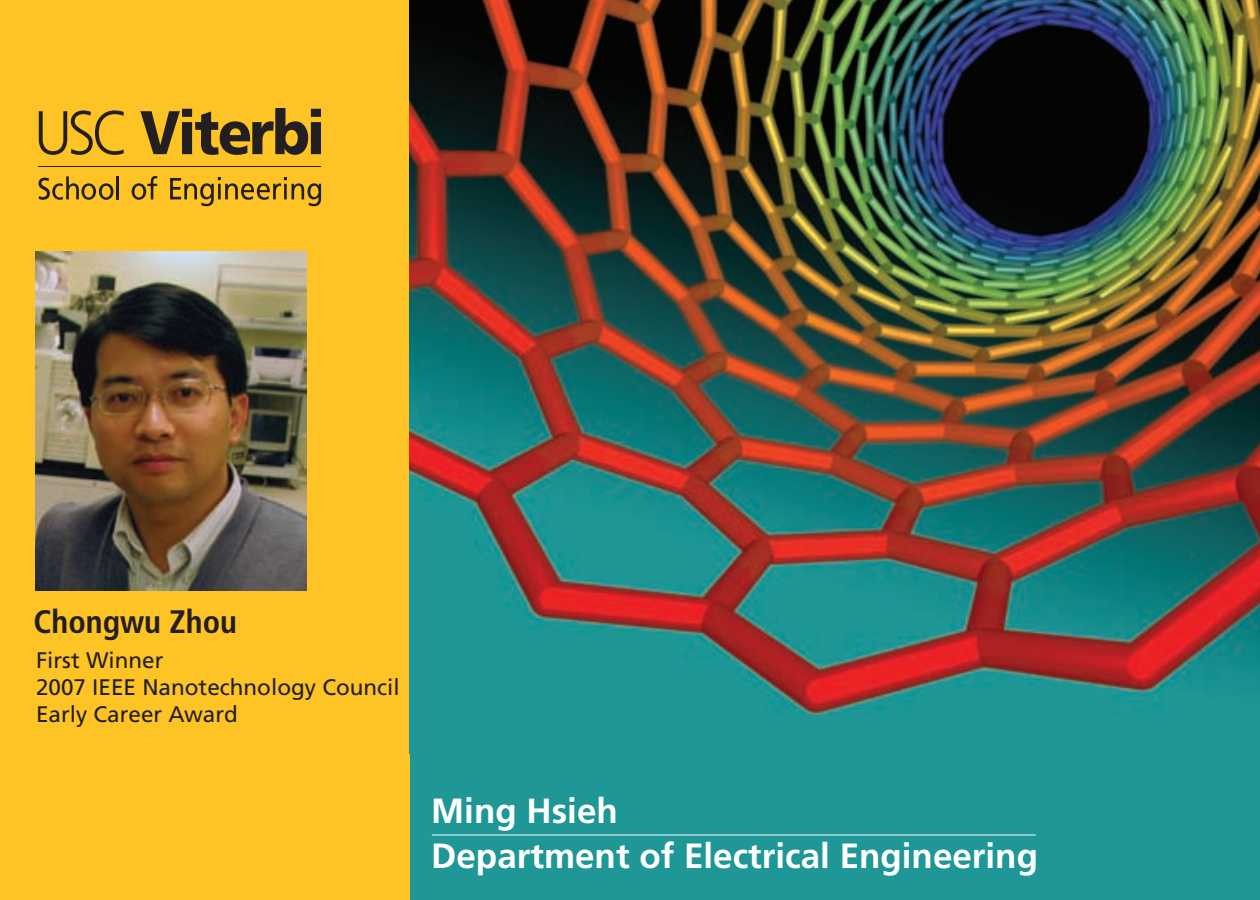
<style>
.page{position:relative;width:1260px;height:900px;background:#fff}
.page>*{position:absolute;margin:0;border:0;box-sizing:border-box;transform-origin:0 0}
.t1{font:700 35px/45px "Frutiger";color:#fff}
.t2{font:700 condensed 32.5px "Frutiger";color:#231f20}
.t3{font:22.5px/27px "Frutiger";color:#231f20}
</style>
<div class="page">
<div style="left:409px;top:749px;width:851px;height:151px;background:#1f9796"></div>
<div style="left:0;top:0;width:409px;height:900px;background:#fec426"></div>
<svg style="left:39px;top:110px;width:85px;height:45px"></svg>
<svg style="left:140px;top:108px;width:181px;height:47px"></svg>
<svg style="left:39px;top:176px;width:74px;height:24px"></svg>
<hr style="left:116px;top:176px;width:3px;height:23px;background:#231f20">
<svg style="left:132px;top:176px;width:25px;height:24px"></svg>
<svg style="left:170px;top:177px;width:151px;height:29px"></svg>
<hr style="left:39px;top:166px;width:282px;height:1px;background:#231f20">
<img style="left:35px;top:252px;width:271px;height:339px">
<hr style="left:432px;top:835px;width:604px;height:1px;background:#fff">
<img style="left:409px;top:0;width:851px;height:749px">
<h2 class="t2" style="left:34px;top:603px;width:205px">Chongwu Zhou</h2>
<p class="t3" style="left:36px;top:647px;width:365px">First Winner<br>2007 IEEE Nanotechnology Council<br>Early Career Award</p>
<h1 class="t1" style="left:431px;top:789px;width:608px">Ming Hsieh<br>Department of Electrical Engineering</h1>
</div>
